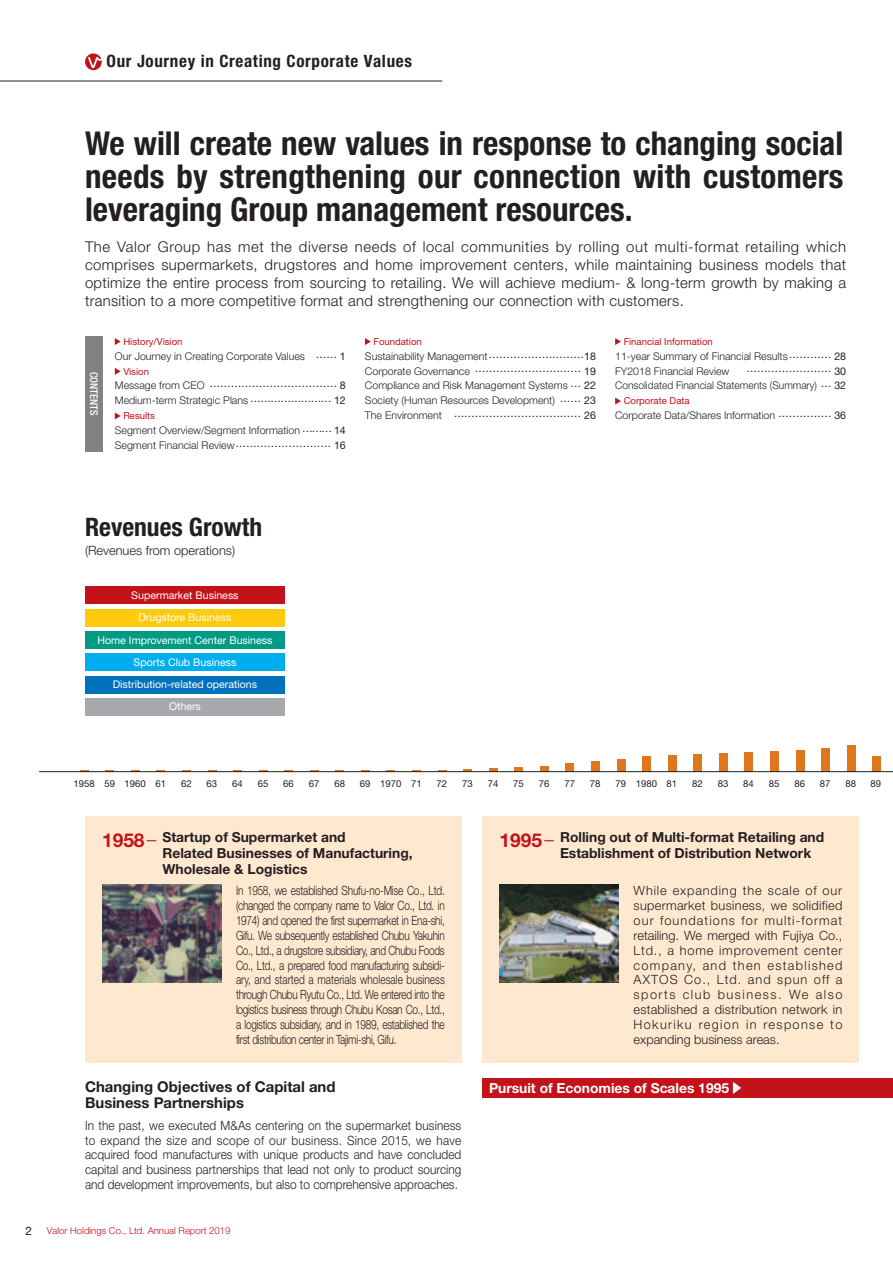
<style>
.page{position:relative;width:893px;height:1263px;background:#fff}
.page>*{position:absolute;margin:0;border:0;box-sizing:border-box;transform-origin:0 0}
.t1{font:700 condensed 33px/33px "Helvetica Neue LT Std";color:#231f20;text-align:justify}
.t2{font:700 condensed 25.5px "Helvetica Neue LT Std";color:#231f20}
.t3{font:700 19.2px "Helvetica Neue LT Std";color:#c4121a}
.t4{font:700 condensed 16.95px "Helvetica Neue LT Std";letter-spacing:.04em;color:#231f20}
.t5{font:300 14.85px/18px "Helvetica Neue LT Std";letter-spacing:.02em;color:#231f20;text-align:justify}
.t6{font:700 14.85px/15.9px "Helvetica Neue LT Std";color:#231f20}
.t7{font:700 13.8px/15.9px "Helvetica Neue LT Std";color:#231f20}
.t8{font:700 13.8px "Helvetica Neue LT Std";color:#fff}
.t9{font:300 12.75px/14.9px "Helvetica Neue LT Std";color:#231f20;text-align:justify;scale:.79 1}
.t10{font:300 12.75px/14.9px "Helvetica Neue LT Std";color:#231f20;text-align:justify}
.t11{font:300 12.75px/14.9px "Helvetica Neue LT Std";color:#231f20;text-align:justify;scale:.93 1}
.t12{font:11.7px "Helvetica Neue LT Std";color:#231f20}
.t13{font:300 10.65px/14.9px "Helvetica Neue LT Std";color:#231f20}
.t14{font:10.65px/22.4px "Helvetica Neue LT Std";color:#fff;text-align:center}
.t15{font:10.65px/14.9px "Helvetica Neue LT Std";color:#231f20;text-align:right}
.t16{font:500 condensed 10.65px "Helvetica Neue LT Std";color:#fff}
.t17{font:9.6px "Helvetica Neue LT Std";color:#231f20}
.t18{font:9.6px "Helvetica Neue LT Std";color:#c4121a}
.t19{font:300 9.6px "Helvetica Neue LT Std";color:#c4121a}
.s1{font-weight:400}
.s2{font-weight:300}
</style>
<div class="page">
<div style="left:483px;top:816px;width:376px;height:247px;background:#fee9d0"></div>
<div style="left:85px;top:816px;width:376px;height:247px;background:#fee9d0"></div>
<svg style="left:463px;top:769px;width:9px;height:2px"></svg>
<svg style="left:489px;top:768px;width:8px;height:3px"></svg>
<div style="left:515px;top:767px;width:8px;height:5px;background:#de761b"></div>
<div style="left:540px;top:766px;width:9px;height:6px;background:#de761b"></div>
<div style="left:566px;top:763px;width:8px;height:9px;background:#de761b"></div>
<div style="left:591px;top:761px;width:9px;height:11px;background:#de761b"></div>
<div style="left:617px;top:759px;width:8px;height:13px;background:#de761b"></div>
<div style="left:642px;top:757px;width:9px;height:15px;background:#de761b"></div>
<div style="left:872px;top:756px;width:9px;height:16px;background:#de761b"></div>
<div style="left:847px;top:745px;width:8px;height:27px;background:#de761b"></div>
<div style="left:821px;top:748px;width:9px;height:24px;background:#de761b"></div>
<div style="left:796px;top:750px;width:8px;height:22px;background:#de761b"></div>
<div style="left:770px;top:751px;width:9px;height:21px;background:#de761b"></div>
<div style="left:745px;top:752px;width:8px;height:20px;background:#de761b"></div>
<div style="left:719px;top:753px;width:9px;height:19px;background:#de761b"></div>
<div style="left:693px;top:754px;width:9px;height:18px;background:#de761b"></div>
<div style="left:668px;top:755px;width:8px;height:17px;background:#de761b"></div>
<hr style="left:39px;top:771px;width:854px;height:1px;background:#231f20">
<img style="left:500px;top:884px;width:119px;height:98px">
<svg style="left:85px;top:53px;width:17px;height:17px"></svg>
<svg style="left:88px;top:57px;width:14px;height:11px"></svg>
<div style="left:85px;top:336px;width:17px;height:116px;background:#808285"></div>
<svg style="left:115px;top:338px;width:6px;height:7px"></svg>
<svg style="left:115px;top:368px;width:6px;height:7px"></svg>
<svg style="left:115px;top:412px;width:6px;height:7px"></svg>
<svg style="left:365px;top:338px;width:6px;height:7px"></svg>
<svg style="left:615px;top:338px;width:6px;height:7px"></svg>
<svg style="left:615px;top:398px;width:6px;height:7px"></svg>
<hr style="left:0;top:81px;width:442px;height:1px;background:#231f20">
<div style="left:483px;top:1079px;width:410px;height:19px;background:#c4121a"></div>
<svg style="left:733px;top:1082px;width:8px;height:12px"></svg>
<img style="left:102px;top:884px;width:119px;height:98px">
<div style="left:85px;top:587px;width:200px;height:17px;background:#c4121a"></div>
<div style="left:85px;top:609px;width:200px;height:17px;background:#feca0a"></div>
<div style="left:85px;top:632px;width:200px;height:17px;background:#009b87"></div>
<div style="left:85px;top:654px;width:200px;height:17px;background:#00aeef"></div>
<div style="left:85px;top:676px;width:200px;height:17px;background:#0072bc"></div>
<div style="left:85px;top:698px;width:200px;height:17px;background:#a8a9ad"></div>
<h3 class="t4" style="left:107px;top:51px;width:307px">Our Journey in Creating Corporate Values</h3>
<h1 class="t1" style="left:85px;top:126px;width:760px">We will create new values in response to changing social needs by strengthening our connection with customers leveraging Group management resources.</h1>
<p class="t5" style="left:85px;top:237px;width:763px">The Valor Group has met the diverse needs of local communities by rolling out multi-format retailing which comprises supermarkets, drugstores and home improvement centers, while maintaining business models that optimize the entire process from sourcing to retailing. We will achieve medium- &amp; long-term growth by making a transition to a more competitive format and strengthening our connection with customers.</p>
<p class="t16" style="left:100px;top:372px;width:46px;rotate:90deg">CONTENTS</p>
<p class="t18" style="left:123px;top:336px;width:61px">History/Vision</p>
<p class="t13" style="left:115px;top:348px;width:192px">Our Journey in Creating Corporate Values</p>
<p class="t18" style="left:123px;top:365px;width:27px">Vision</p>
<p class="t13" style="left:115px;top:378px;width:135px">Message from CEO<br>Medium-term Strategic Plans</p>
<p class="t18" style="left:123px;top:410px;width:33px">Results</p>
<p class="t13" style="left:115px;top:423px;width:187px">Segment Overview/Segment Information<br>Segment Financial Review</p>
<p class="t15" style="left:316px;top:346px;width:32px">…… 1</p>
<p class="t15" style="left:209px;top:376px;width:138px">……………………………… 8 …………………… 12</p>
<p class="t15" style="left:235px;top:421px;width:112px">……… 14 ……………………… 16</p>
<p class="t18" style="left:373px;top:336px;width:50px">Foundation</p>
<p class="t13" style="left:365px;top:348px;width:233px">Sustainability Management<br>Corporate Governance<br>Compliance and Risk Management Systems <sup>…</sup> <span class="s1">22<br></span>Society (Human Resources Development)<br>The Environment</p>
<p class="t15" style="left:475px;top:346px;width:123px">………………………18 ………………………… 19</p>
<p class="t15" style="left:454px;top:392px;width:144px;line-height:13.8px">…… 23 ……………………………… 26</p>
<p class="t18" style="left:624px;top:336px;width:91px">Financial Information</p>
<p class="t13" style="left:615px;top:348px;width:233px">11-year Summary of Financial Results<br>FY2018 Financial Review<br>Consolidated Financial Statements (Summary) <sup>…</sup> <span class="s1">32</span></p>
<p class="t18" style="left:624px;top:395px;width:67px">Corporate Data</p>
<p class="t13" style="left:615px;top:408px;width:162px">Corporate Data/Shares Information</p>
<p class="t15" style="left:746px;top:346px;width:101px">………… 28 …………………… 30</p>
<p class="t15" style="left:778px;top:406px;width:69px">…………… 36</p>
<h2 class="t2" style="left:85px;top:512px;width:179px">Revenues Growth</h2>
<p class="t10" style="left:85px;top:543px;width:152px">(Revenues from operations)</p>
<p class="t14" style="left:97px;top:584px;width:177px">Supermarket Business<br>Drugstore Business<br>Home Improvement Center Business<br>Sports Club Business<br>Distribution-related operations<br>Others</p>
<p class="t17" style="left:74px;top:777px;width:94px">1958 59 1960 61</p>
<p class="t17" style="left:181px;top:777px;width:12px">62</p>
<p class="t17" style="left:207px;top:777px;width:12px">63</p>
<p class="t17" style="left:232px;top:777px;width:12px">64</p>
<p class="t17" style="left:258px;top:777px;width:12px">65</p>
<p class="t17" style="left:283px;top:777px;width:12px">66</p>
<p class="t17" style="left:309px;top:777px;width:12px">67</p>
<p class="t17" style="left:334px;top:777px;width:12px">68</p>
<p class="t17" style="left:360px;top:777px;width:63px">69 1970 71</p>
<p class="t17" style="left:437px;top:777px;width:12px">72</p>
<p class="t17" style="left:462px;top:777px;width:12px">73</p>
<p class="t17" style="left:488px;top:777px;width:12px">74</p>
<p class="t17" style="left:513px;top:777px;width:12px">75</p>
<p class="t17" style="left:539px;top:777px;width:12px">76</p>
<p class="t17" style="left:564px;top:777px;width:12px">77</p>
<p class="t17" style="left:590px;top:777px;width:12px">78</p>
<p class="t17" style="left:615px;top:777px;width:63px">79 1980 81</p>
<p class="t17" style="left:692px;top:777px;width:12px">82</p>
<p class="t17" style="left:718px;top:777px;width:12px">83</p>
<p class="t17" style="left:743px;top:777px;width:12px">84</p>
<p class="t17" style="left:769px;top:777px;width:12px">85</p>
<p class="t17" style="left:794px;top:777px;width:12px">86</p>
<p class="t17" style="left:820px;top:777px;width:12px">87</p>
<p class="t17" style="left:845px;top:777px;width:12px">88</p>
<p class="t17" style="left:870px;top:777px;width:12px">89</p>
<p class="t7" style="left:162px;top:829px;width:252px">Startup of Supermarket and<br>Related Businesses of Manufacturing,<br>Wholesale &amp; Logistics</p>
<h3 class="t3" style="left:102px;top:828px;width:58px">1958<span class="s2">-</span></h3>
<p class="t7" style="left:560px;top:829px;width:266px">Rolling out of Multi-format Retailing and<br>Establishment of Distribution Network</p>
<h3 class="t3" style="left:500px;top:828px;width:58px">1995<span class="s2">-</span></h3>
<p class="t9" style="left:236px;top:883px;width:266px">In 1958, we established Shufu-no-Mise Co., Ltd. (changed the company name to Valor Co., Ltd. in 1974) and opened the first supermarket in Ena-shi, Gifu. We subsequently established Chubu Yakuhin Co., Ltd., a drugstore subsidiary, and Chubu Foods Co., Ltd., a prepared food manufacturing subsidi&shy;ary, and started a materials wholesale business through Chubu Ryutu Co., Ltd. We entered into the logistics business through Chubu Kosan Co., Ltd., a logistics subsidiary, and in 1989, established the first distribution center in Tajimi-shi, Gifu.</p>
<p class="t10" style="left:634px;top:883px;width:210px">While expanding the scale of our supermarket business, we solidified our foundations for multi-format retailing. We merged with Fujiya Co., Ltd., a home improvement center company, and then established AXTOS Co., Ltd. and spun off a sports club business. We also established a distribution network in Hokuriku region in response to expanding business areas.</p>
<p class="t6" style="left:85px;top:1078px;width:252px">Changing Objectives of Capital and<br>Business Partnerships</p>
<p class="t8" style="left:489px;top:1079px;width:242px">Pursuit of Economies of Scales 1995</p>
<p class="t11" style="left:85px;top:1117px;width:406px">In the past, we executed M&amp;As centering on the supermarket business to expand the size and scope of our business. Since 2015, we have acquired food manufactures with unique products and have concluded capital and business partnerships that lead not only to product sourcing and development improvements, but also to comprehensive approaches.</p>
<p class="t12" style="left:26px;top:1224px;width:8px">2</p>
<p class="t19" style="left:47px;top:1225px;width:185px">Valor Holdings Co., Ltd. Annual Report 2019</p>
</div>
